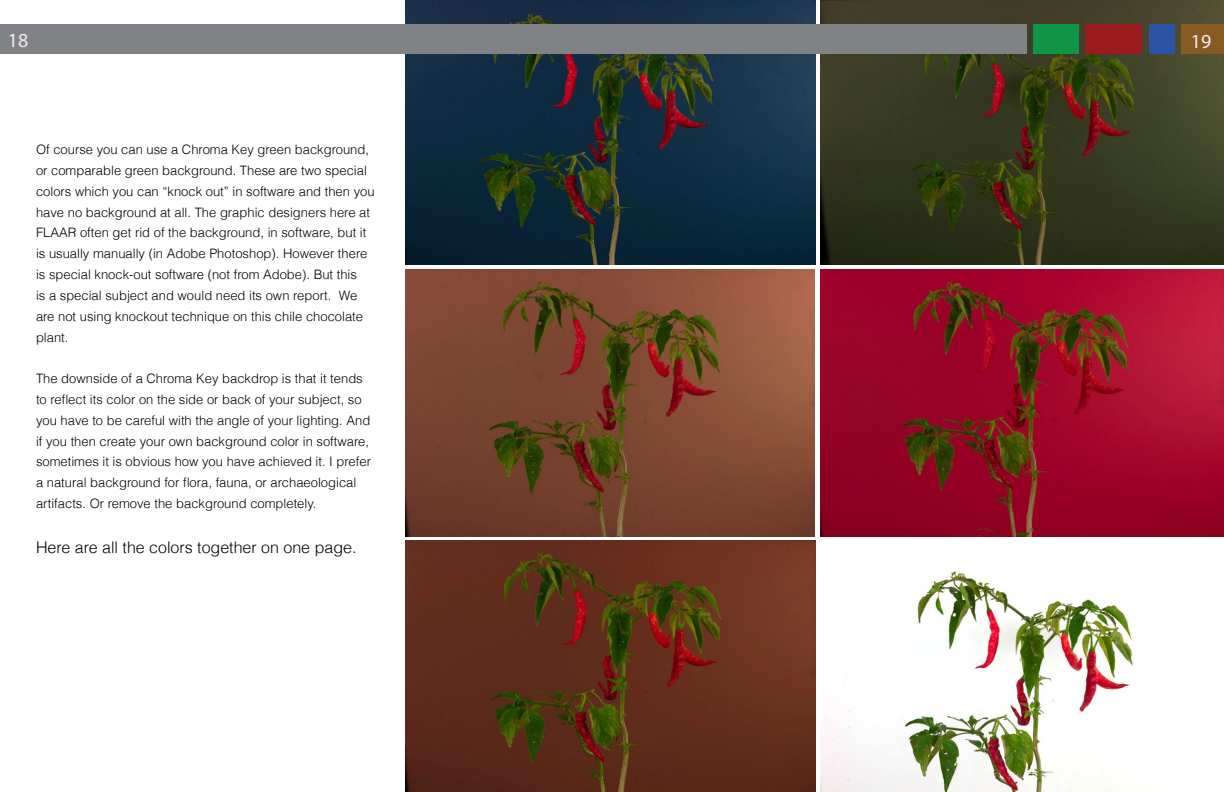
<style>
.page{position:relative;width:1224px;height:792px;background:#fff}
.page>*{position:absolute;margin:0;border:0;box-sizing:border-box;transform-origin:0 0}
.t1{font:19.9px "Myriad Pro";color:#ededee}
.t2{font:300 16px "Helvetica";color:#000}
.t3{font:300 13px/20.8px "Helvetica";color:#000}
</style>
<div class="page">
<img style="left:405px;top:0;width:410px;height:265px">
<img style="left:405px;top:270px;width:410px;height:266px">
<img style="left:405px;top:541px;width:410px;height:251px">
<img style="left:820px;top:0;width:404px;height:265px">
<img style="left:820px;top:270px;width:404px;height:266px">
<img style="left:821px;top:571px;width:312px;height:221px">
<div style="left:1033px;top:25px;width:45px;height:29px;background:#109447"></div>
<div style="left:1085px;top:25px;width:57px;height:29px;background:#9b1c1f"></div>
<div style="left:1150px;top:25px;width:25px;height:29px;background:#2b54a5"></div>
<div style="left:1181px;top:25px;width:43px;height:29px;background:#885a24"></div>
<div style="left:0;top:25px;width:1026px;height:29px;background:#808285"></div>
<h1 class="t1" style="left:8px;top:28px;width:22px">18</h1>
<h1 class="t1" style="left:1191px;top:29px;width:22px">19</h1>
<p class="t3" style="left:36px;top:139px;width:340px">Of course you can use a Chroma Key green background, or comparable green background. These are two special colors which you can “knock out” in software and then you have no background at all. The graphic designers here at FLAAR often get rid of the background, in software, but it is usually manually (in Adobe Photoshop). However there is special knock-out software (not from Adobe). But this<br>is a special subject and would need its own report. We are not using knockout technique on this chile chocolate plant.</p>
<p class="t3" style="left:36px;top:368px;width:336px">The downside of a Chroma Key backdrop is that it tends to reflect its color on the side or back of your subject, so you have to be careful with the angle of your lighting. And if you then create your own background color in software, sometimes it is obvious how you have achieved it. I prefer a natural background for flora, fauna, or archaeological artifacts. Or remove the background completely.</p>
<p class="t2" style="left:36px;top:538px;width:322px">Here are all the colors together on one page.</p>
</div>
